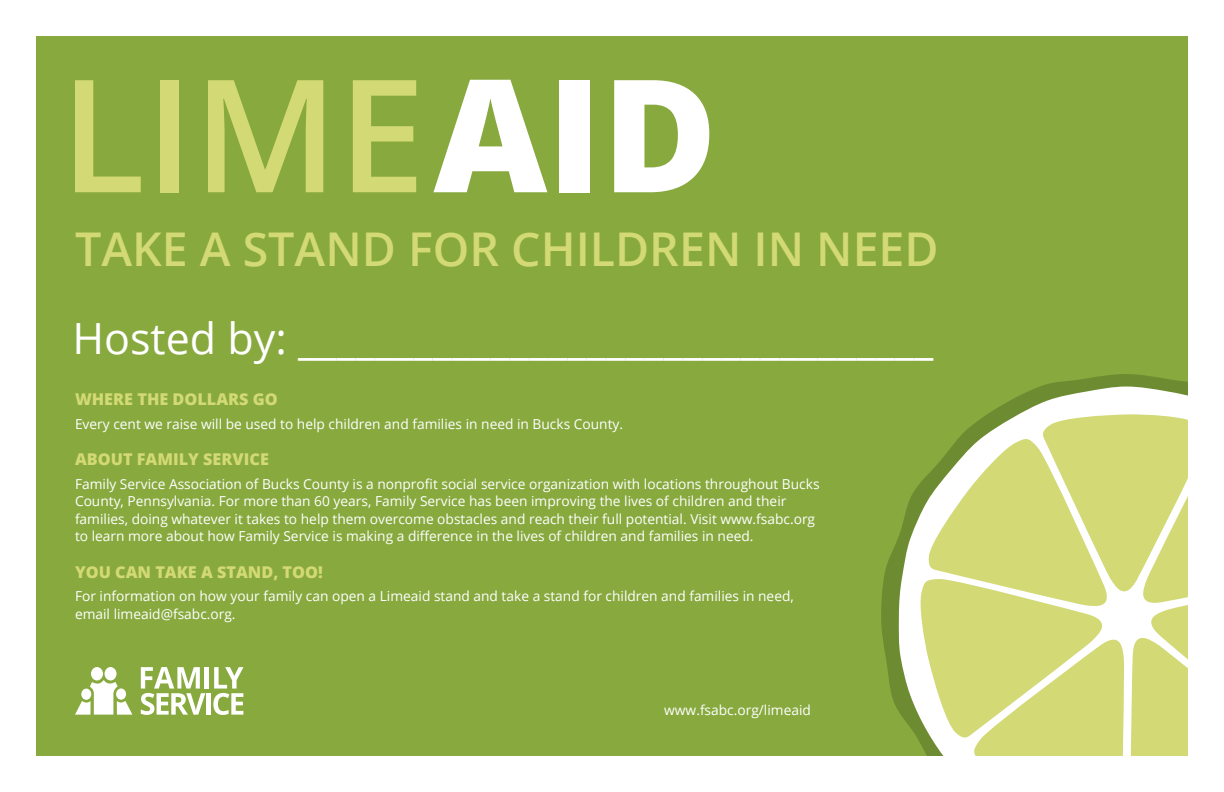
<style>
.page{position:relative;width:1224px;height:792px;background:#fff}
.page>*{position:absolute;margin:0;border:0;box-sizing:border-box;transform-origin:0 0}
.t1{font:600 46.5px "Open Sans";color:#d2d975}
.t2{font:43px "Open Sans";color:#fff}
.t3{font:800 16.2px "Open Sans";color:#d2d975}
.t4{font:13.8px/17.5px "Open Sans";color:#fff}
</style>
<div class="page">
<div style="left:36px;top:36px;width:1152px;height:720px;background:#87a93e"></div>
<svg style="left:881px;top:374px;width:307px;height:336px"></svg>
<svg style="left:898px;top:387px;width:290px;height:354px"></svg>
<svg style="left:919px;top:414px;width:269px;height:342px"></svg>
<div style="left:91px;top:667px;width:12px;height:13px;background:#fff;border-radius:50%"></div>
<svg style="left:75px;top:680px;width:57px;height:35px"></svg>
<div style="left:105px;top:667px;width:12px;height:13px;background:#fff;border-radius:50%"></div>
<div style="left:206px;top:693px;width:5px;height:22px;background:#fff"></div>
<svg style="left:141px;top:667px;width:64px;height:48px"></svg>
<hr style="left:205px;top:667px;width:4px;height:22px;background:#fff">
<svg style="left:213px;top:667px;width:31px;height:48px"></svg>
<svg style="left:75px;top:80px;width:66px;height:112px"></svg>
<div style="left:160px;top:80px;width:18px;height:112px;background:#d2d975"></div>
<svg style="left:208px;top:80px;width:115px;height:112px"></svg>
<svg style="left:353px;top:80px;width:63px;height:112px"></svg>
<svg style="left:433px;top:80px;width:114px;height:112px"></svg>
<div style="left:560px;top:80px;width:30px;height:112px;background:#fff"></div>
<svg style="left:614px;top:80px;width:95px;height:112px"></svg>
<h1 class="t1" style="left:75px;top:217px;width:865px">TAKE A STAND FOR CHILDREN IN NEED</h1>
<h2 class="t2" style="left:72px;top:309px;width:862px">Hosted by: _________________________________</h2>
<p class="t3" style="left:75px;top:387px;width:204px">WHERE THE DOLLARS GO</p>
<p class="t4" style="left:75px;top:414px;width:550px">Every cent we raise will be used to help children and families in need in Bucks County.</p>
<p class="t3" style="left:75px;top:447px;width:195px">ABOUT FAMILY SERVICE</p>
<p class="t4" style="left:75px;top:474px;width:746px">Family Service Association of Bucks County is a nonprofit social service organization with locations throughout Bucks County, Pennsylvania. For more than 60 years, Family Service has been improving the lives of children and their families, doing whatever it takes to help them overcome obstacles and reach their full potential. Visit www.fsabc.org to learn more about how Family Service is making a difference in the lives of children and families in need.</p>
<p class="t3" style="left:75px;top:560px;width:249px">YOU CAN TAKE A STAND, TOO!</p>
<p class="t4" style="left:75px;top:587px;width:720px">For information on how your family can open a Limeaid stand and take a stand for children and families in need, email limeaid@fsabc.org.</p>
<p class="t4" style="left:664px;top:701px;width:148px">www.fsabc.org/limeaid</p>
</div>
